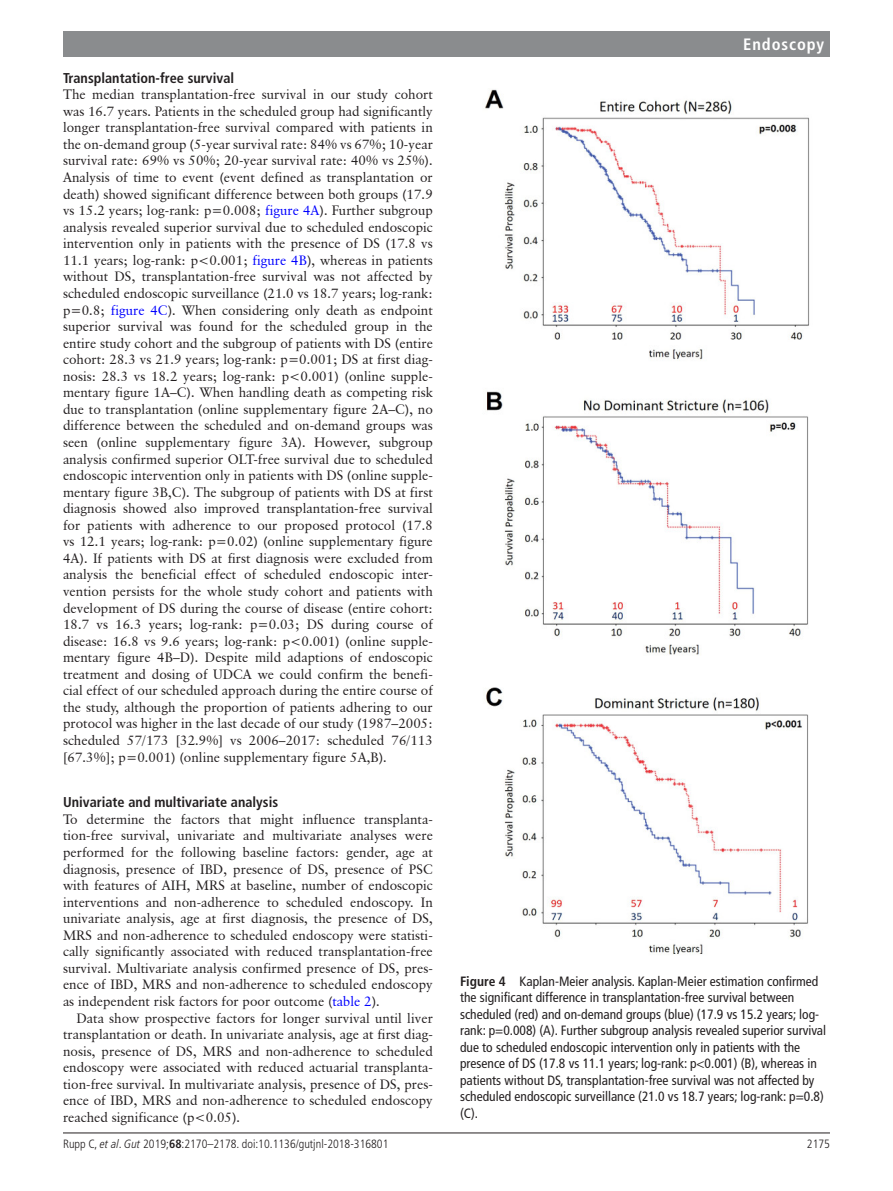
<style>
.page{position:relative;width:893px;height:1191px;background:#fff}
.page>*{position:absolute;margin:0;border:0;box-sizing:border-box;transform-origin:0 0}
.t1{font:700 condensed 16.5px "Frutiger LT Pro";letter-spacing:.055em;color:#fff}
.t2{font:700 condensed 14.25px "Frutiger LT Pro";color:#231f20}
.t3{font:13.5px/16.5px "Classical Garamond BT";color:#231f20;text-align:justify}
.t4{font:condensed 13.5px/16.5px "Frutiger LT Pro";color:#231f20}
.t5{font:300 condensed 12px "Frutiger LT Pro";color:#231f20}
.s1{color:#00f}
.s2{font-weight:700}
.s3{font-style:italic}
</style>
<div class="page">
<hr style="left:63px;top:1132px;width:767px;height:1px;background:#231f20">
<div style="left:63px;top:31px;width:767px;height:25px;background:#8a8c8e"></div>
<img style="left:485px;top:89px;width:325px;height:866px">
<p class="t2" style="left:63px;top:69px;width:173px">Transplantation-free survival</p>
<p class="t3" style="left:63px;top:86px;width:371px">The median transplantation-free survival in our study cohort was 16.7 years. Patients in the scheduled group had significantly longer transplantation-free survival compared with patients in the on-demand group (5-year survival rate: 84% vs 67%; 10-year survival rate: 69% vs 50%; 20-year survival rate: 40% vs 25%).<br>Analysis of time to event (event defined as transplantation or death) showed significant difference between both groups (17.9 vs 15.2 years; log-rank: p=0.008; <span class="s1">figure 4A</span>). Further subgroup analysis revealed superior survival due to scheduled endoscopic intervention only in patients with the presence of DS (17.8 vs 11.1 years; log-rank: p&lt;0.001; <span class="s1">figure 4B</span>), whereas in patients without DS, transplantation-free survival was not affected by scheduled endoscopic surveillance (21.0 vs 18.7 years; log-rank: p=0.8; <span class="s1">figure 4C</span>). When considering only death as endpoint superior survival was found for the scheduled group in the entire study cohort and the subgroup of patients with DS (entire cohort: 28.3 vs 21.9 years; log-rank: p=0.001; DS at first diag&shy;nosis: 28.3 vs 18.2 years; log-rank: p&lt;0.001) (online supple&shy;mentary figure 1A–C). When handling death as competing risk due to transplantation (online supplementary figure 2A–C), no difference between the scheduled and on-demand groups was seen (online supplementary figure 3A). However, subgroup analysis confirmed superior OLT-free survival due to scheduled endoscopic intervention only in patients with DS (online supple&shy;mentary figure 3B,C). The subgroup of patients with DS at first diagnosis showed also improved transplantation-free survival for patients with adherence to our proposed protocol (17.8 vs 12.1 years; log-rank: p=0.02) (online supplementary figure 4A). If patients with DS at first diagnosis were excluded from analysis the beneficial effect of scheduled endoscopic inter&shy;vention persists for the whole study cohort and patients with development of DS during the course of disease (entire cohort:<br>18.7 vs 16.3 years; log-rank: p=0.03; DS during course of disease: 16.8 vs 9.6 years; log-rank: p&lt;0.001) (online supple&shy;mentary figure 4B–D). Despite mild adaptions of endoscopic treatment and dosing of UDCA we could confirm the benefi&shy;cial effect of our scheduled approach during the entire course of the study, although the proportion of patients adhering to our protocol was higher in the last decade of our study (1987–2005: scheduled 57/173 [32.9%] vs 2006–2017: scheduled 76/113 [67.3%]; p=0.001) (online supplementary figure 5A,B).</p>
<p class="t2" style="left:63px;top:794px;width:217px">Univariate and multivariate analysis</p>
<p class="t3" style="left:63px;top:810px;width:371px">To determine the factors that might influence transplanta&shy;tion-free survival, univariate and multivariate analyses were performed for the following baseline factors: gender, age at diagnosis, presence of IBD, presence of DS, presence of PSC with features of AIH, MRS at baseline, number of endoscopic interventions and non-adherence to scheduled endoscopy. In univariate analysis, age at first diagnosis, the presence of DS, MRS and non-adherence to scheduled endoscopy were statisti&shy;cally significantly associated with reduced transplantation-free survival. Multivariate analysis confirmed presence of DS, pres&shy;ence of IBD, MRS and non-adherence to scheduled endoscopy as independent risk factors for poor outcome (<span class="s1">table 2</span>).</p>
<p class="t3" style="left:63px;top:1009px;width:371px;text-indent:14px">Data show prospective factors for longer survival until liver transplantation or death. In univariate analysis, age at first diag&shy;nosis, presence of DS, MRS and non-adherence to scheduled endoscopy were associated with reduced actuarial transplanta&shy;tion-free survival. In multivariate analysis, presence of DS, pres&shy;ence of IBD, MRS and non-adherence to scheduled endoscopy reached significance (p&lt;0.05).</p>
<p class="t1" style="left:743px;top:34px;width:83px">Endoscopy</p>
<p class="t4" style="left:460px;top:973px;width:368px"><span class="s2">Figure 4</span> Kaplan-Meier analysis. Kaplan-Meier estimation confirmed the significant difference in transplantation-free survival between scheduled (red) and on-demand groups (blue) (17.9 vs 15.2 years; log&shy;rank: p=0.008) (A). Further subgroup analysis revealed superior survival due to scheduled endoscopic intervention only in patients with the presence of DS (17.8 vs 11.1 years; log-rank: p&lt;0.001) (B), whereas in patients without DS, transplantation-free survival was not affected by scheduled endoscopic surveillance (21.0 vs 18.7 years; log-rank: p=0.8) (C).</p>
<p class="t5" style="left:63px;top:1136px;width:327px">Rupp C, <span class="s3">et al</span>. <span class="s3">Gut</span> 2019;<span class="s2">68</span>:2170–2178. doi:10.1136/gutjnl-2018-316801</p>
<p class="t5" style="left:807px;top:1136px;width:25px">2175</p>
</div>
